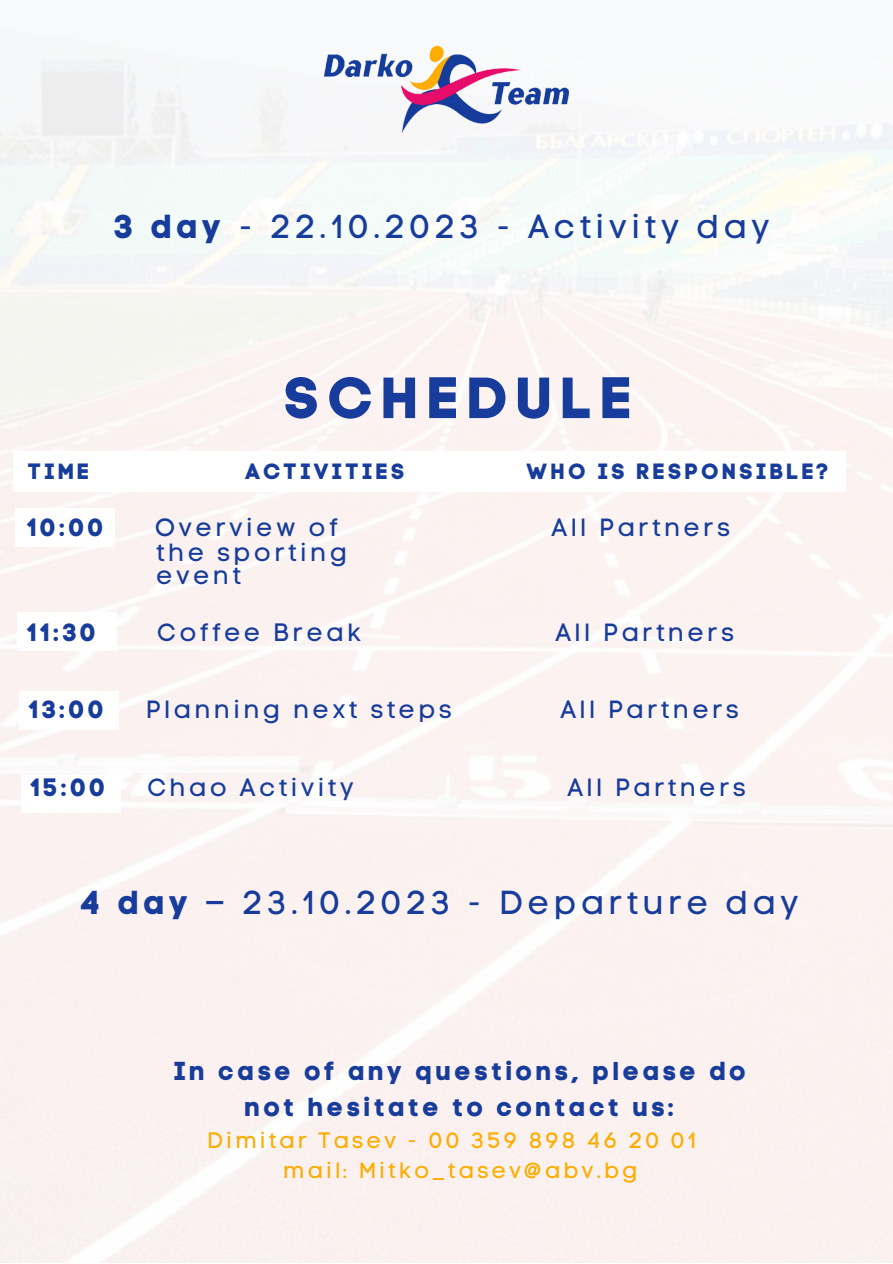
<style>
.page{position:relative;width:893px;height:1264px;background:#fff}
.page>*{position:absolute;margin:0;border:0;box-sizing:border-box;transform-origin:0 0}
.t1{font:57.9px "Code Pro Bold LC";letter-spacing:.135em;color:#173c9b}
.t2{font:33px "Code Pro Normal LC";letter-spacing:.135em;color:#173c9b}
.t3{font:25.8px/36px "Code Pro Bold LC";letter-spacing:.135em;color:#173c9b;text-align:center}
.t4{font:24.9px/23.5px "Code Pro Normal LC";letter-spacing:.135em;color:#173c9b}
.t5{font:24.9px "Code Pro Bold LC";letter-spacing:.135em;color:#173c9b}
.t6{font:22.05px "Code Pro Normal LC";letter-spacing:.135em;color:#fdad02}
.t7{font:21.9px "Code Pro Bold LC";letter-spacing:.135em;color:#173c9b}
.s1{font-family:"Code Pro Bold LC"}
</style>
<div class="page">
<img style="left:313px;top:42px;width:267px;height:95px">
<p class="t2" style="left:115px;top:206px;width:656px"><span class="s1">3 day</span> - 22.10.2023 - Activity day</p>
<p class="t1" style="left:283px;top:363px;width:350px">SCHEDULE</p>
<p class="t7" style="left:27px;top:458px;width:63px">TIME</p>
<p class="t7" style="left:245px;top:458px;width:161px">ACTIVITIES</p>
<p class="t7" style="left:526px;top:458px;width:304px">WHO IS RESPONSIBLE?</p>
<p class="t5" style="left:27px;top:512px;width:78px">10:00</p>
<p class="t4" style="left:155px;top:515px;width:184px">Overview of</p>
<p class="t4" style="left:551px;top:515px;width:180px">All Partners</p>
<p class="t4" style="left:156px;top:540px;width:192px">the sporting event</p>
<p class="t5" style="left:27px;top:617px;width:71px">11:30</p>
<p class="t4" style="left:157px;top:620px;width:205px">Coffee Break</p>
<p class="t4" style="left:555px;top:620px;width:180px">All Partners</p>
<p class="t5" style="left:29px;top:694px;width:77px">13:00</p>
<p class="t4" style="left:146px;top:697px;width:307px">Planning next steps</p>
<p class="t4" style="left:560px;top:697px;width:180px">All Partners</p>
<p class="t5" style="left:31px;top:772px;width:76px">15:00</p>
<p class="t4" style="left:147px;top:775px;width:208px">Chao Activity</p>
<p class="t4" style="left:567px;top:775px;width:180px">All Partners</p>
<p class="t2" style="left:81px;top:882px;width:718px"><span class="s1">4 day</span> – 23.10.2023 - Departure day</p>
<p class="t3" style="left:173px;top:1052px;width:574px">In case of any questions, please do not hesitate to contact us:</p>
<p class="t6" style="left:207px;top:1126px;width:490px">Dimitar Tasev - 00 359 898 46 20 01</p>
<p class="t6" style="left:283px;top:1156px;width:356px">mail: Mitko_tasev@abv.bg</p>
</div>
